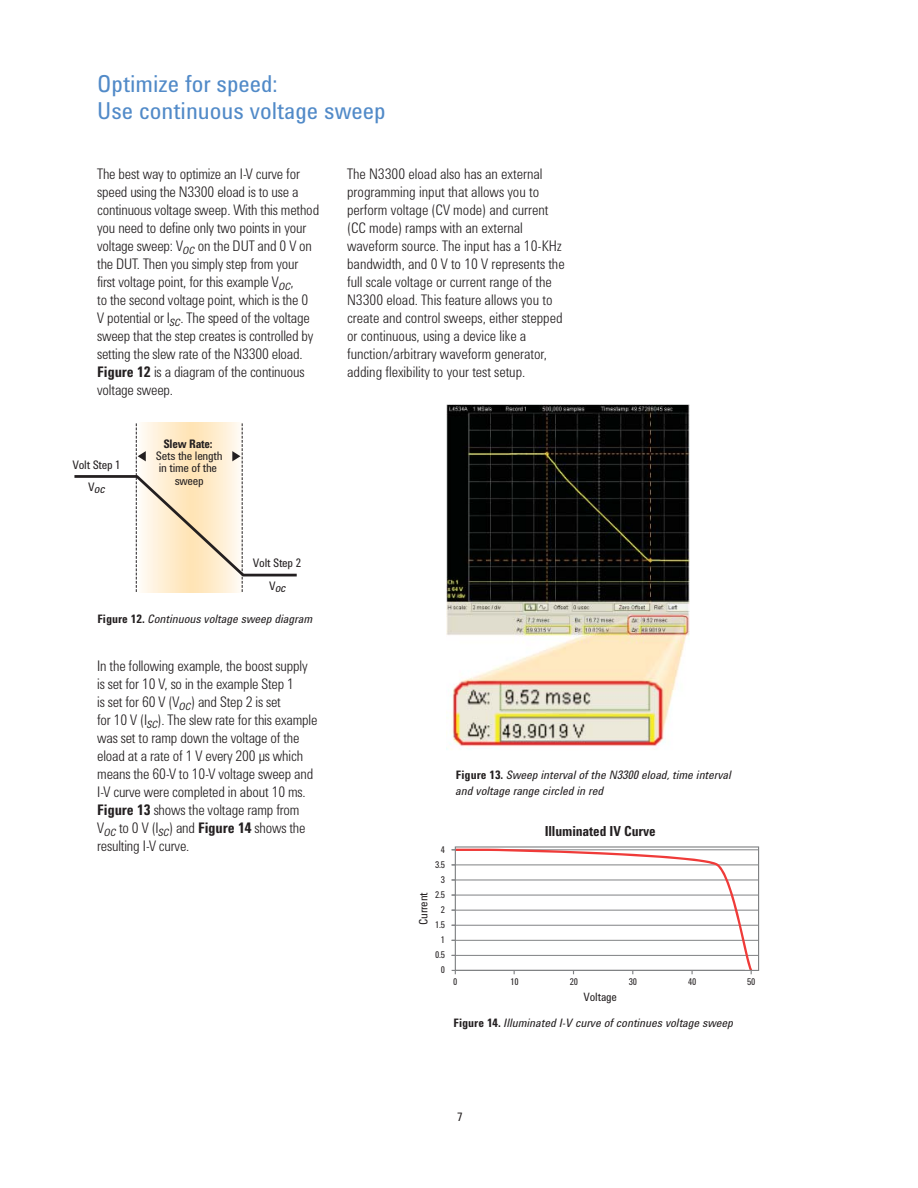
<style>
.page{position:relative;width:918px;height:1188px;background:#fff}
.page>*{position:absolute;margin:0;border:0;box-sizing:border-box;transform-origin:0 0}
.t1{font:24px/27px "Agilent Condensed CFF";color:#518ac8}
.t2{font:300 15px/18px "Agilent Condensed CFF";letter-spacing:-.01em;color:#231f20}
.t3{font:700 14.25px "Agilent Condensed CFF";letter-spacing:-.01em;color:#231f20}
.t4{font:12.15px/12.5px "Agilent Condensed CFF";letter-spacing:-.02em;color:#231f20;text-align:center}
.t5{font:700 12.15px "Agilent Condensed CFF";letter-spacing:-.02em;color:#231f20}
.t6{font:italic 12px/16.5px "Agilent Condensed CFF";color:#231f20}
.t7{font:12px "Agilent Condensed CFF";color:#231f20}
.t8{font:11.85px "Agilent Condensed CFF";letter-spacing:-.01em;color:#231f20}
.t9{font:9.45px/15px "Agilent Condensed CFF";letter-spacing:-.04em;color:#231f20;text-align:center}
.s1{font-style:italic}
.s2{font-weight:700}
.s3{font-weight:700;font-style:normal}
</style>
<div class="page">
<svg style="left:74px;top:422px;width:223px;height:171px"></svg>
<img style="left:447px;top:405px;width:242px;height:345px">
<hr style="left:452px;top:850px;width:307px;height:1px;background:#808284">
<hr style="left:452px;top:865px;width:307px;height:1px;background:#808284">
<hr style="left:452px;top:880px;width:307px;height:1px;background:#808284">
<hr style="left:452px;top:895px;width:307px;height:1px;background:#808284">
<hr style="left:452px;top:910px;width:307px;height:1px;background:#808284">
<hr style="left:452px;top:925px;width:307px;height:1px;background:#808284">
<hr style="left:452px;top:940px;width:307px;height:1px;background:#808284">
<hr style="left:452px;top:955px;width:307px;height:1px;background:#808284">
<svg style="left:452px;top:849px;width:300px;height:125px"></svg>
<div style="left:455px;top:846px;width:304px;height:125px;border:1px solid #808284"></div>
<h1 class="t1" style="left:97px;top:73px;width:290px">Optimize for speed:<br>Use continuous voltage sweep</h1>
<p class="t2" style="left:97px;top:167px;width:223px">The best way to optimize an I-V curve for speed using the N3300 eload is to use a continuous voltage sweep. With this method you need to define only two points in your voltage sweep: V<span class="s1">oc</span> on the DUT and 0 V on the DUT. Then you simply step from your first voltage point, for this example V<span class="s1">oc</span>,<br>to the second voltage point, which is the 0<br>V potential or I<span class="s1">sc</span>. The speed of the voltage sweep that the step creates is controlled by setting the slew rate of the N3300 eload.<br><span class="s2">Figure 12</span> is a diagram of the continuous voltage sweep.</p>
<p class="t4" style="left:72px;top:454px;width:50px;line-height:24.2px">Volt Step 1<br>V<span class="s1">oc</span></p>
<p class="t5" style="left:163px;top:439px;width:51px">Slew Rate:</p>
<p class="t4" style="left:156px;top:451px;width:68px">Sets the length in time of the sweep</p>
<p class="t4" style="left:253px;top:552px;width:50px;line-height:24.8px">Volt Step 2<br>V<span class="s1">oc</span></p>
<p class="t6" style="left:97px;top:611px;width:217px"><span class="s3">Figure 12.</span> Continuous voltage sweep diagram</p>
<p class="t2" style="left:97px;top:659px;width:222px">In the following example, the boost supply is set for 10 V, so in the example Step 1<br>is set for 60 V (V<span class="s1">oc</span>) and Step 2 is set<br>for 10 V (I<span class="s1">sc</span>). The slew rate for this example was set to ramp down the voltage of the eload at a rate of 1 V every 200 μs which means the 60-V to 10-V voltage sweep and I-V curve were completed in about 10 ms.<br><span class="s2">Figure 13</span> shows the voltage ramp from V<span class="s1">oc</span> to 0 V (I<span class="s1">sc</span>) and <span class="s2">Figure 14</span> shows the resulting I-V curve.</p>
<p class="t2" style="left:347px;top:167px;width:219px">The N3300 eload also has an external programming input that allows you to perform voltage (CV mode) and current (CC mode) ramps with an external waveform source. The input has a 10-KHz bandwidth, and 0 V to 10 V represents the full scale voltage or current range of the N3300 eload. This feature allows you to create and control sweeps, either stepped or continuous, using a device like a function/arbitrary waveform generator, adding flexibility to your test setup.</p>
<p class="t6" style="left:456px;top:768px;width:277px"><span class="s3">Figure 13.</span> Sweep interval of the N3300 eload, time interval and voltage range circled in red</p>
<p class="t9" style="left:435px;top:843px;width:11px">4<br>3.5<br>3<br>2.5<br>2<br>1.5<br>1<br>0.5<br>0</p>
<p class="t8" style="left:419px;top:925px;width:34px;rotate:-90deg">Current</p>
<p class="t3" style="left:545px;top:826px;width:112px">Illuminated IV Curve</p>
<p class="t9" style="left:453px;top:975px;width:6px">0</p>
<p class="t9" style="left:511px;top:975px;width:10px">10</p>
<p class="t9" style="left:570px;top:975px;width:10px">20</p>
<p class="t9" style="left:629px;top:975px;width:10px">30</p>
<p class="t9" style="left:688px;top:975px;width:10px">40</p>
<p class="t9" style="left:747px;top:975px;width:10px">50</p>
<p class="t8" style="left:583px;top:993px;width:35px">Voltage</p>
<p class="t6" style="left:454px;top:1016px;width:282px"><span class="s3">Figure 14.</span> Illuminated I-V curve of continues voltage sweep</p>
<p class="t7" style="left:457px;top:1113px;width:7px">7</p>
</div>
